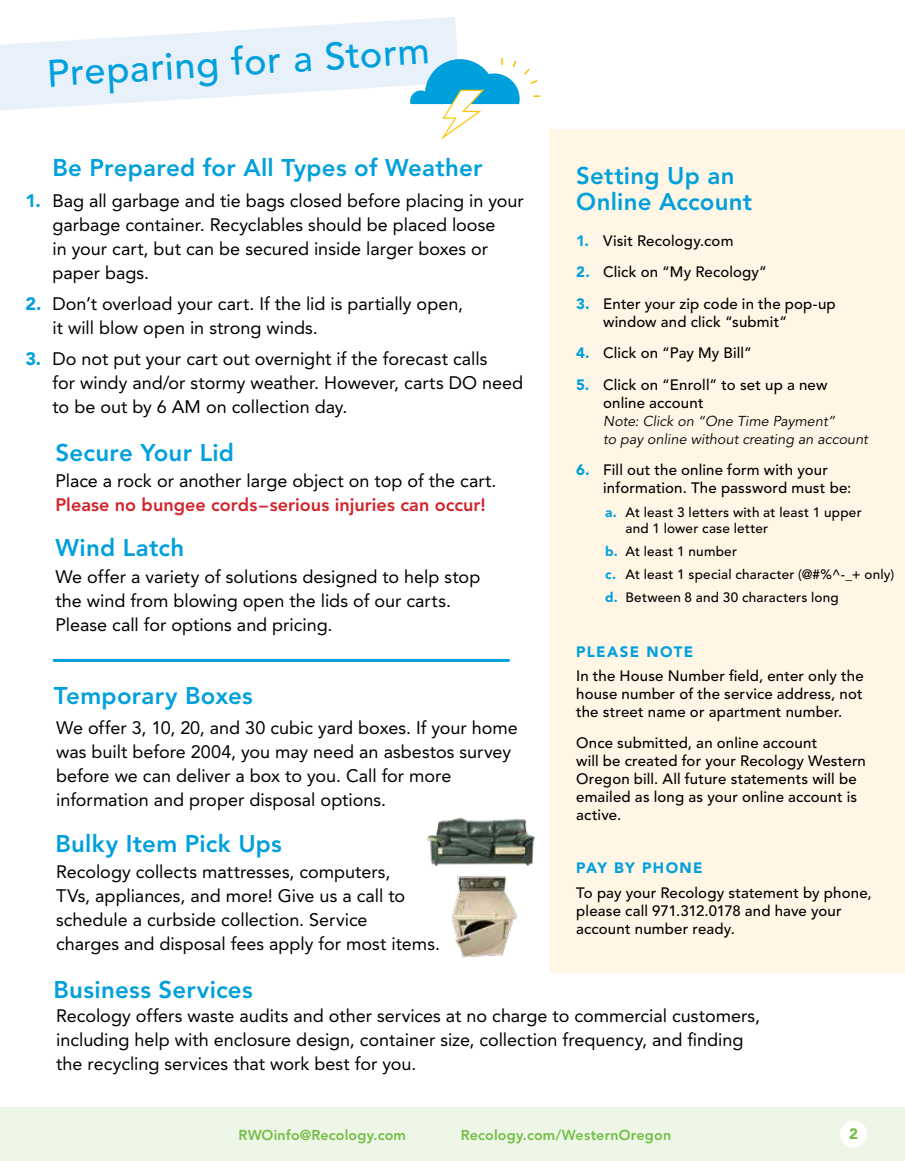
<style>
.page{position:relative;width:905px;height:1161px;background:#fff}
.page>*{position:absolute;margin:0;border:0;box-sizing:border-box;transform-origin:0 0}
.t1{font:500 37.95px "Avenir LT Std";color:#00a0dc}
.t2{font:800 24px/25.5px "Avenir LT Std";letter-spacing:.01em;color:#00a0dc}
.t3{font:18px/24px "Avenir LT Std";color:#000}
.t4{font:800 18px "Avenir LT Std";color:#d2232a}
.t5{font:500 15px/18px "Avenir LT Std";letter-spacing:.01em;color:#000}
.t6{font:900 15px "Avenir LT Std";letter-spacing:.09em;color:#00a0dc}
.t7{font:900 15px "Avenir LT Std";color:#72bf44}
.t8{font:italic 14.25px/18px "Avenir LT Std";letter-spacing:.005em;color:#000}
.t9{font:800 14.25px "Avenir LT Std";letter-spacing:.01em;color:#72bf44}
.t10{font:500 13.5px/23px "Avenir LT Std";letter-spacing:.015em;color:#000}
.s1{font-weight:900;color:#00a0dc}
</style>
<div class="page">
<svg style="left:0;top:17px;width:458px;height:94px;fill:#e8f0fa"></svg>
<svg style="left:410px;top:58px;width:131px;height:82px"></svg>
<img style="left:427px;top:817px;width:108px;height:49px">
<img style="left:451px;top:876px;width:66px;height:82px">
<hr style="left:54px;top:659px;width:454px;height:3px;background:#00a0dc">
<div style="left:0;top:1107px;width:904px;height:54px;background:#eef6e8"></div>
<div style="left:840px;top:1120px;width:27px;height:28px;background:#fff;border-radius:50%"></div>
<div style="left:549px;top:129px;width:355px;height:844px;background:#fff6e5"></div>
<h1 class="t1" style="left:46px;top:50px;width:385px;rotate:-3deg">Preparing for a Storm</h1>
<h2 class="t2" style="left:52px;top:155px;width:431px">Be Prepared for All Types of Weather</h2>
<p class="t3" style="left:52px;top:189px;width:473px;text-indent:-27px"><span class="s1">1.</span> Bag all garbage and tie bags closed before placing in your garbage container. Recyclables should be placed loose<br>in your cart, but can be secured inside larger boxes or paper bags.</p>
<p class="t3" style="left:52px;top:292px;width:412px;text-indent:-27px"><span class="s1">2.</span> Don’t overload your cart. If the lid is partially open, it will blow open in strong winds.</p>
<p class="t3" style="left:52px;top:347px;width:472px;text-indent:-27px"><span class="s1">3.</span> Do not put your cart out overnight if the forecast calls<br>for windy and/or stormy weather. However, carts DO need to be out by 6 AM on collection day.</p>
<h2 class="t2" style="left:55px;top:440px;width:180px">Secure Your Lid</h2>
<p class="t3" style="left:55px;top:469px;width:442px">Place a rock or another large object on top of the cart.</p>
<p class="t4" style="left:55px;top:494px;width:432px">Please no bungee cords–serious injuries can occur!</p>
<h2 class="t2" style="left:55px;top:535px;width:130px">Wind Latch</h2>
<p class="t3" style="left:55px;top:565px;width:426px">We offer a variety of solutions designed to help stop the wind from blowing open the lids of our carts.<br>Please call for options and pricing.</p>
<h2 class="t2" style="left:54px;top:683px;width:200px">Temporary Boxes</h2>
<p class="t3" style="left:56px;top:716px;width:463px">We offer 3, 10, 20, and 30 cubic yard boxes. If your home was built before 2004, you may need an asbestos survey before we can deliver a box to you. Call for more information and proper disposal options.</p>
<h2 class="t2" style="left:55px;top:831px;width:228px">Bulky Item Pick Ups</h2>
<p class="t3" style="left:56px;top:860px;width:385px">Recology collects mattresses, computers,<br>TVs, appliances, and more! Give us a call to schedule a curbside collection. Service<br>charges and disposal fees apply for most items.</p>
<h2 class="t2" style="left:54px;top:977px;width:201px">Business Services</h2>
<h2 class="t2" style="left:576px;top:163px;width:177px">Setting Up an<br>Online Account</h2>
<p class="t5" style="left:576px;top:232px;width:159px"><span class="s1">1.</span> Visit Recology.com</p>
<p class="t5" style="left:576px;top:263px;width:192px"><span class="s1">2.</span> Click on “My Recology”</p>
<p class="t5" style="left:603px;top:295px;width:234px;text-indent:-27px"><span class="s1">3.</span> Enter your zip code in the pop-up window and click “submit”</p>
<p class="t5" style="left:576px;top:344px;width:177px"><span class="s1">4.</span> Click on “Pay My Bill”</p>
<p class="t5" style="left:603px;top:376px;width:226px;text-indent:-27px"><span class="s1">5.</span> Click on “Enroll” to set up a new online account</p>
<p class="t8" style="left:603px;top:412px;width:266px">Note: Click on “One Time Payment”<br>to pay online without creating an account</p>
<p class="t5" style="left:603px;top:461px;width:250px;text-indent:-27px"><span class="s1">6.</span> Fill out the online form with your information. The password must be:</p>
<p class="t10" style="left:625px;top:505px;width:238px;line-height:16.2px;text-indent:-20px"><span class="s1">a.</span> At least 3 letters with at least 1 upper and 1 lower case letter</p>
<p class="t10" style="left:605px;top:541px;width:290px"><span class="s1">b.</span> At least 1 number<br><span class="s1">c.</span> At least 1 special character (@#%^-_+ only) <span class="s1">d.</span> Between 8 and 30 characters long</p>
<p class="t6" style="left:576px;top:642px;width:119px">PLEASE NOTE</p>
<p class="t5" style="left:576px;top:667px;width:289px;text-align:justify">In the House Number field, enter only the house number of the service address, not the street name or apartment number.</p>
<p class="t5" style="left:576px;top:734px;width:291px">Once submitted, an online account<br>will be created for your Recology Western Oregon bill. All future statements will be emailed as long as your online account is active.</p>
<p class="t6" style="left:576px;top:858px;width:128px">PAY BY PHONE</p>
<p class="t5" style="left:576px;top:884px;width:297px">To pay your Recology statement by phone, please call 971.312.0178 and have your account number ready.</p>
<p class="t3" style="left:56px;top:1004px;width:705px">Recology offers waste audits and other services at no charge to commercial customers, including help with enclosure design, container size, collection frequency, and finding the recycling services that work best for you.</p>
<p class="t9" style="left:238px;top:1126px;width:169px">RWOinfo@Recology.com</p>
<p class="t9" style="left:461px;top:1126px;width:212px">Recology.com/WesternOregon</p>
<p class="t7" style="left:849px;top:1125px;width:10px">2</p>
</div>
